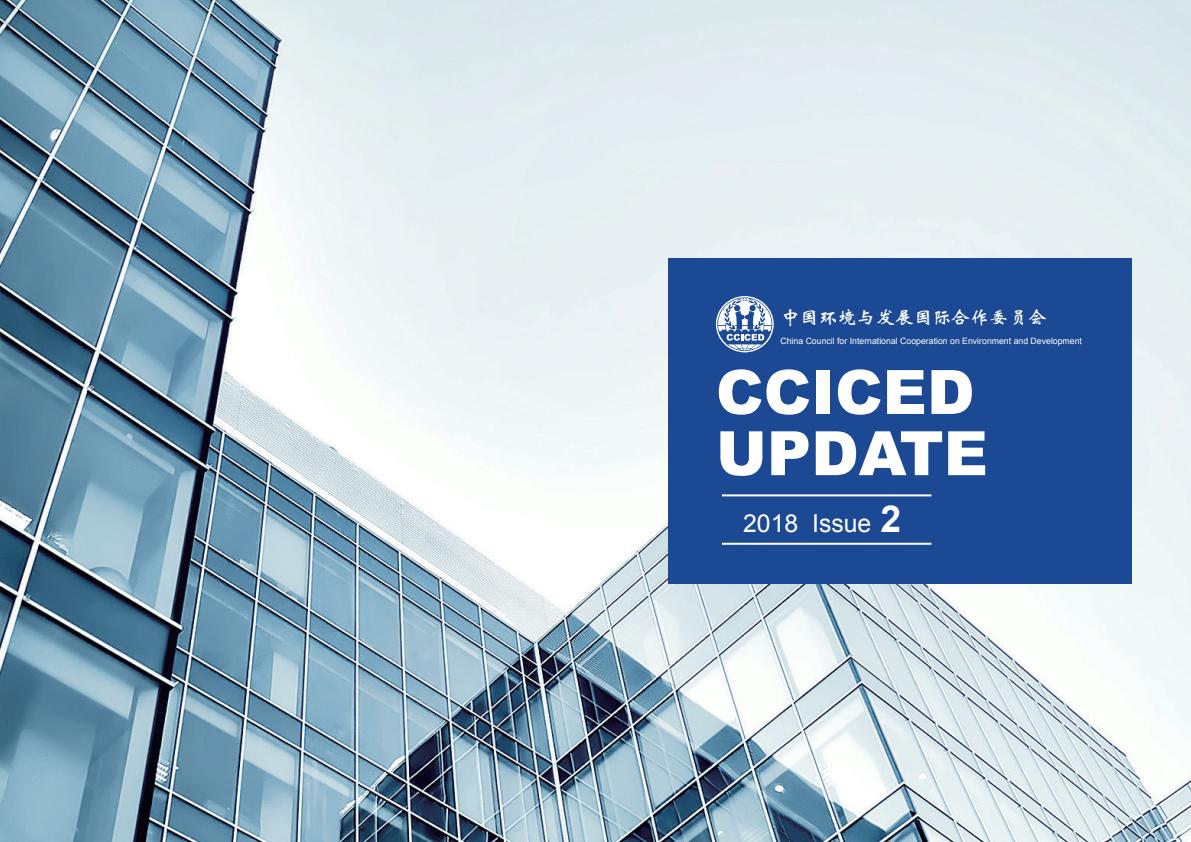
<style>
.page{position:relative;width:1191px;height:842px;background:#fff}
.page>*{position:absolute;margin:0;border:0;box-sizing:border-box;transform-origin:0 0}
.t1{font:900 61.2px/61.2px "Arial";color:#fff}
.t2{font:24.8px "Arial";color:#fff}
.t3{font:19px "H Yh 1 gj";color:#fff}
.t4{font:8.7px "Arial";color:#fff}
.s1{font-weight:700;font-size:37.2px}
</style>
<div class="page">
<img style="left:0;top:0;width:1191px;height:842px">
<div style="left:668px;top:258px;width:463px;height:325px;background:#1c4993"></div>
<svg style="left:716px;top:296px;width:57px;height:56px"></svg>
<hr style="left:722px;top:494px;width:209px;height:2px;background:#fff">
<hr style="left:722px;top:543px;width:209px;height:2px;background:#fff">
<h3 class="t3" style="left:781px;top:308px;width:267px">中国环境与发展国际合作委员会</h3>
<p class="t4" style="left:780px;top:336px;width:303px">China Council for International Cooperation on Environment and Development</p>
<h1 class="t1" style="left:716px;top:360px;width:273px">CCICED<br>UPDATE</h1>
<h2 class="t2" style="left:743px;top:506px;width:159px">2018 Issue <span class="s1">2</span></h2>
</div>
